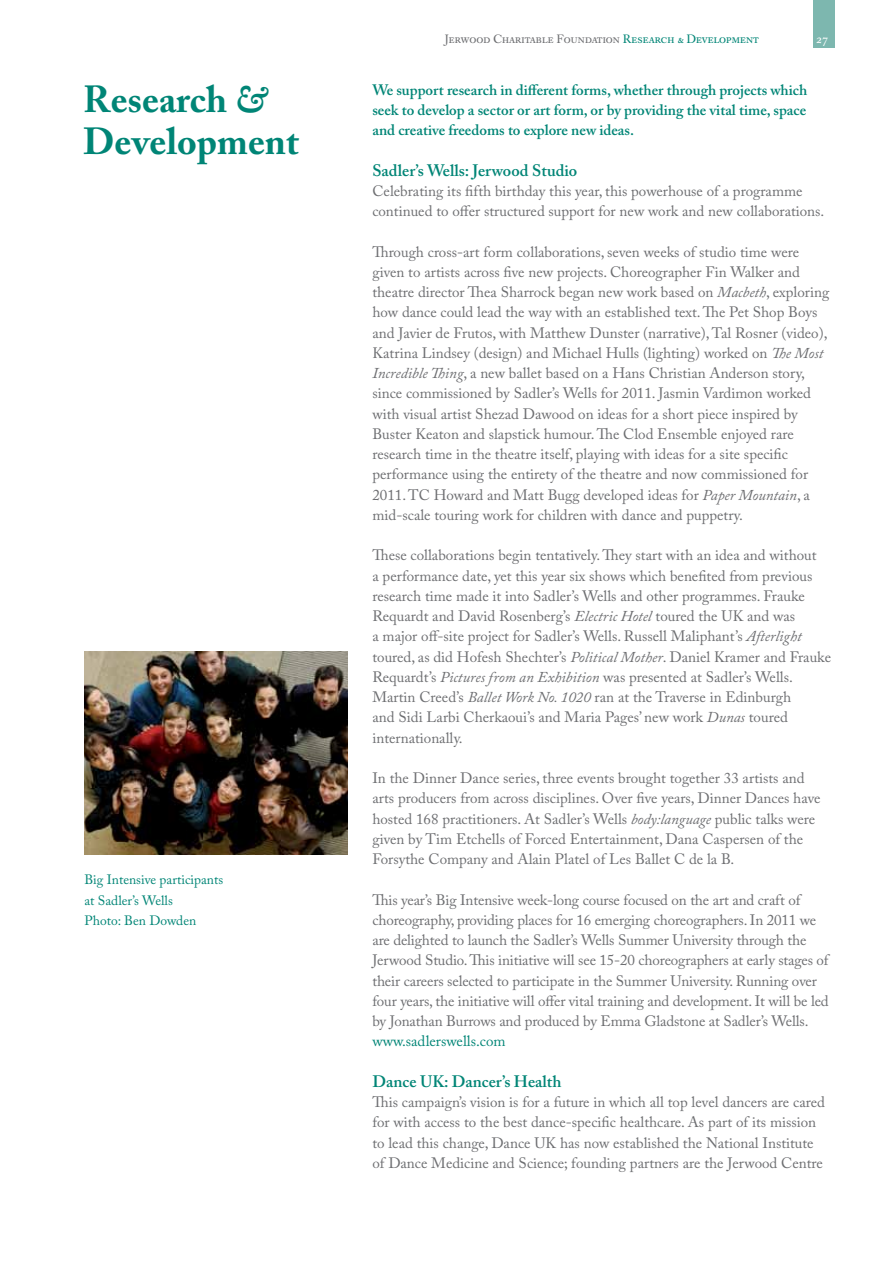
<style>
.page{position:relative;width:893px;height:1263px;background:#fff}
.page>*{position:absolute;margin:0;border:0;box-sizing:border-box;transform-origin:0 0}
.t1{font:700 37.5px/42px "Adobe Caslon Pro";color:#008576}
.t2{font:600 16.5px "Adobe Caslon Pro";color:#008576}
.t3{font:15px/20.2px "Adobe Caslon Pro";color:#6d6e71}
.t4{font:600 15px/20.2px "Adobe Caslon Pro";color:#008576;text-align:justify}
.t5{font:15px "Adobe Caslon Pro";color:#008576}
.t6{font:13.5px/20.2px "Adobe Caslon Pro";color:#008576}
.t7{font:12px "Caslon Book BE Regular SC";color:#6d6e71}
.t8{font:12px "Caslon Book BE Regular SC";color:#fff}
.s1{color:#008576}
.s2{font-style:italic}
</style>
<div class="page">
<div style="left:814px;top:0;width:21px;height:48px;background:#7db7af"></div>
<img style="left:84px;top:652px;width:263px;height:202px">
<p class="t7" style="left:445px;top:32px;width:315px">Jerwood Charitable Foundation <span class="s1">Research &amp; Development</span></p>
<p class="t8" style="left:816px;top:32px;width:13px">27</p>
<h1 class="t1" style="left:83px;top:78px;width:217px">Research <span class="s2">&amp;<br></span>Development</h1>
<p class="t4" style="left:372px;top:79px;width:436px">We support research in different forms, whether through projects which seek to develop a sector or art form, or by providing the vital time, space and creative freedoms to explore new ideas.</p>
<p class="t2" style="left:372px;top:160px;width:206px">Sadler’s Wells: Jerwood Studio</p>
<p class="t3" style="left:372px;top:180px;width:453px">Celebrating its fifth birthday this year, this powerhouse of a programme continued to offer structured support for new work and new collaborations.</p>
<p class="t3" style="left:372px;top:241px;width:458px">Through cross-art form collaborations, seven weeks of studio time were given to artists across five new projects. Choreographer Fin Walker and theatre director Thea Sharrock began new work based on <span class="s2">Macbeth</span>, exploring how dance could lead the way with an established text. The Pet Shop Boys and Javier de Frutos, with Matthew Dunster (narrative), Tal Rosner (video), Katrina Lindsey (design) and Michael Hulls (lighting) worked on <span class="s2">The Most Incredible Thing</span>, a new ballet based on a Hans Christian Anderson story, since commissioned by Sadler’s Wells for 2011. Jasmin Vardimon worked with visual artist Shezad Dawood on ideas for a short piece inspired by Buster Keaton and slapstick humour. The Clod Ensemble enjoyed rare research time in the theatre itself, playing with ideas for a site specific performance using the entirety of the theatre and now commissioned for 2011. TC Howard and Matt Bugg developed ideas for <span class="s2">Paper Mountain</span>, a mid-scale touring work for children with dance and puppetry.</p>
<p class="t3" style="left:372px;top:545px;width:460px">These collaborations begin tentatively. They start with an idea and without<br>a performance date, yet this year six shows which benefited from previous research time made it into Sadler’s Wells and other programmes. Frauke Requardt and David Rosenberg’s <span class="s2">Electric Hotel</span> toured the UK and was<br>a major off-site project for Sadler’s Wells. Russell Maliphant’s <span class="s2">Afterlight </span>toured, as did Hofesh Shechter’s <span class="s2">Political Mother</span>. Daniel Kramer and Frauke Requardt’s <span class="s2">Pictures from an Exhibition</span> was presented at Sadler’s Wells.<br>Martin Creed’s <span class="s2">Ballet Work No. 1020</span> ran at the Traverse in Edinburgh<br>and Sidi Larbi Cherkaoui’s and Maria Pages’ new work <span class="s2">Dunas</span> toured internationally.</p>
<p class="t3" style="left:372px;top:768px;width:450px">In the Dinner Dance series, three events brought together 33 artists and arts producers from across disciplines. Over five years, Dinner Dances have hosted 168 practitioners. At Sadler’s Wells <span class="s2">body:language</span> public talks were given by Tim Etchells of Forced Entertainment, Dana Caspersen of the Forsythe Company and Alain Platel of Les Ballet C de la B.</p>
<p class="t3" style="left:372px;top:889px;width:458px">This year’s Big Intensive week-long course focused on the art and craft of choreography, providing places for 16 emerging choreographers. In 2011 we are delighted to launch the Sadler’s Wells Summer University through the Jerwood Studio. This initiative will see 15-20 choreographers at early stages of their careers selected to participate in the Summer University. Running over four years, the initiative will offer vital training and development. It will be led by Jonathan Burrows and produced by Emma Gladstone at Sadler’s Wells.</p>
<p class="t5" style="left:372px;top:1032px;width:135px">www.sadlerswells.com</p>
<p class="t2" style="left:372px;top:1071px;width:190px">Dance UK: Dancer’s Health</p>
<p class="t3" style="left:372px;top:1092px;width:454px">This campaign’s vision is for a future in which all top level dancers are cared for with access to the best dance-specific healthcare. As part of its mission to lead this change, Dance UK has now established the National Institute of Dance Medicine and Science; founding partners are the Jerwood Centre</p>
<p class="t6" style="left:84px;top:869px;width:140px">Big Intensive participants at Sadler’s Wells<br>Photo: Ben Dowden</p>
</div>
